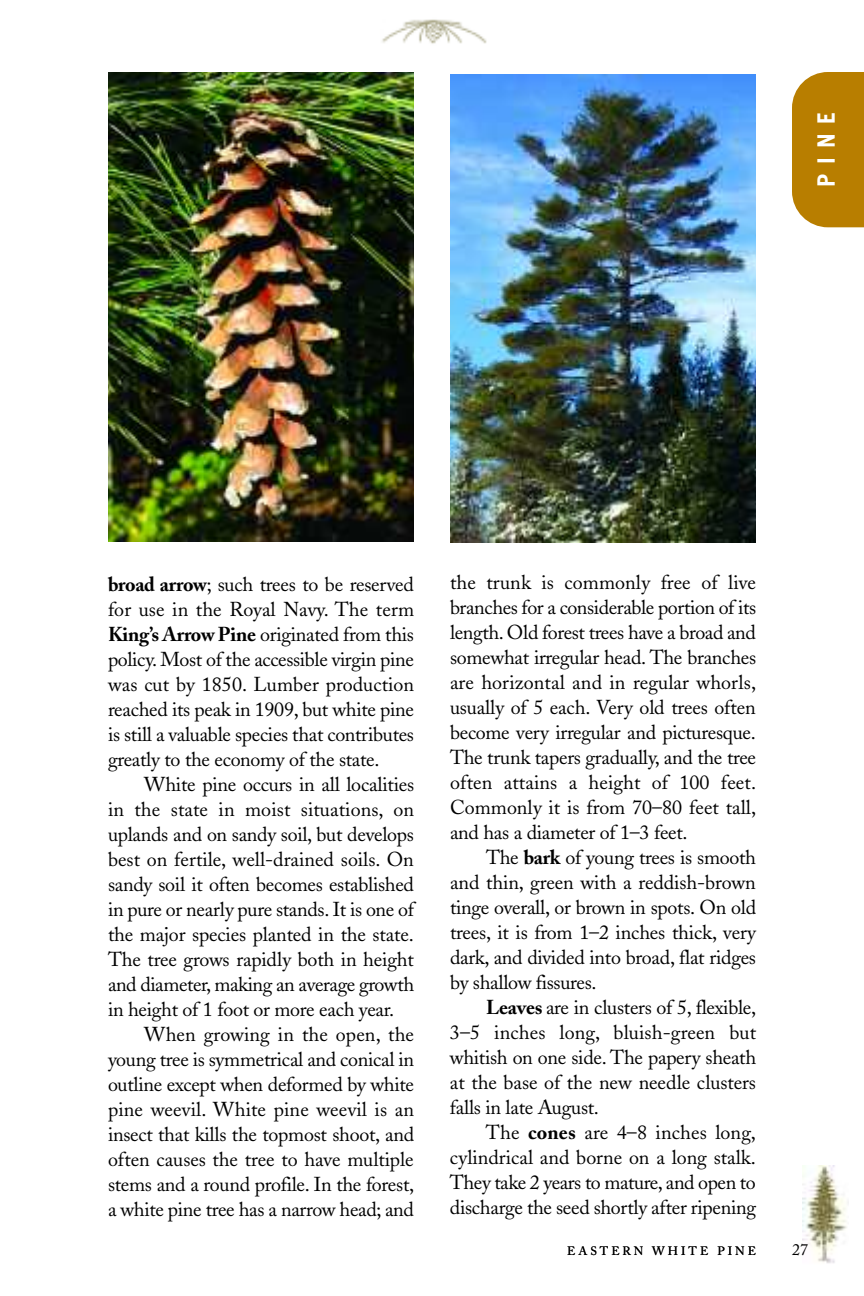
<style>
.page{position:relative;width:864px;height:1296px;background:#fff}
.page>*{position:absolute;margin:0;border:0;box-sizing:border-box;transform-origin:0 0}
.t1{font:700 24px "Trade Gothic";color:#fff}
.t2{font:20px/25px "Adobe Caslon";letter-spacing:-.015em;color:#000;text-align:justify}
.t3{font:20px "Adobe Caslon";letter-spacing:.005em;color:#000}
.t4{font:16px "Adobe Caslon";color:#000}
.t5{font:12px "Adobe Caslon";letter-spacing:.25em;color:#000}
.s1{font-weight:700}
</style>
<div class="page">
<img style="left:450px;top:75px;width:306px;height:468px">
<img style="left:802px;top:1166px;width:46px;height:97px">
<img style="left:382px;top:19px;width:105px;height:25px">
<img style="left:108px;top:72px;width:306px;height:470px">
<div style="left:792px;top:72px;width:72px;height:155px;background:#b87e00"></div>
<p class="t1" style="left:818px;top:187px;width:76px;rotate:-90deg">PINE</p>
<p class="t2" style="left:108px;top:574px;width:308px"><span class="s1">broad arrow</span>; such trees to be reserved for use in the Royal Navy. The term <span class="s1">King’s Arrow Pine</span> originated from this policy. Most of the accessible virgin pine was cut by 1850. Lumber production reached its peak in 1909, but white pine is still a valuable species that contributes greatly to the economy of the state.</p>
<p class="t2" style="left:144px;top:774px;width:272px">White pine occurs in all localities</p>
<p class="t3" style="left:108px;top:802px;width:308px">in the state in moist situations, on</p>
<p class="t2" style="left:108px;top:824px;width:308px">uplands and on sandy soil, but develops</p>
<p class="t2" style="left:108px;top:849px;width:307px">best on fertile, well-drained soils. On</p>
<p class="t2" style="left:108px;top:874px;width:308px">sandy soil it often becomes established</p>
<p class="t2" style="left:108px;top:899px;width:308px">in pure or nearly pure stands. It is one of</p>
<p class="t2" style="left:108px;top:924px;width:307px">the major species planted in the state.</p>
<p class="t2" style="left:108px;top:949px;width:307px">The tree grows rapidly both in height</p>
<p class="t2" style="left:108px;top:974px;width:308px">and diameter, making an average growth</p>
<p class="t2" style="left:108px;top:999px;width:288px">in height of 1 foot or more each year.</p>
<p class="t3" style="left:144px;top:1027px;width:272px">When growing in the open, the</p>
<p class="t2" style="left:108px;top:1049px;width:308px">young tree is symmetrical and conical in</p>
<p class="t2" style="left:108px;top:1074px;width:308px">outline except when deformed by white</p>
<p class="t3" style="left:108px;top:1102px;width:308px">pine weevil. White pine weevil is an</p>
<p class="t2" style="left:108px;top:1124px;width:308px">insect that kills the topmost shoot, and</p>
<p class="t2" style="left:108px;top:1149px;width:307px">often causes the tree to have multiple</p>
<p class="t2" style="left:108px;top:1174px;width:308px">stems and a round profile. In the forest,</p>
<p class="t2" style="left:108px;top:1199px;width:308px">a white pine tree has a narrow head; and</p>
<p class="t2" style="left:450px;top:573px;width:308px">the trunk is commonly free of live branches for a considerable portion of its length. Old forest trees have a broad and somewhat irregular head. The branches are horizontal and in regular whorls, usually of 5 each. Very old trees often become very irregular and picturesque.<br>The trunk tapers gradually, and the tree often attains a height of 100 feet.<br>Commonly it is from 70–80 feet tall, and has a diameter of 1–3 feet.</p>
<p class="t2" style="left:450px;top:848px;width:308px;text-indent:36px">The <span class="s1">bark</span> of young trees is smooth and thin, green with a reddish-brown tinge overall, or brown in spots. On old trees, it is from 1–2 inches thick, very dark, and divided into broad, flat ridges by shallow fissures.</p>
<p class="t2" style="left:450px;top:998px;width:308px;text-indent:36px"><span class="s1">Leaves</span> are in clusters of 5, flexible, 3–5 inches long, bluish-green but whitish on one side. The papery sheath at the base of the new needle clusters falls in late August.</p>
<p class="t2" style="left:450px;top:1123px;width:308px;text-indent:36px">The <span class="s1">cones</span> are 4–8 inches long, cylindrical and borne on a long stalk.<br>They take 2 years to mature, and open to discharge the seed shortly after ripening</p>
<p class="t5" style="left:567px;top:1247px;width:190px">EASTERN WHITE PINE</p>
<p class="t4" style="left:792px;top:1244px;width:17px">27</p>
</div>
